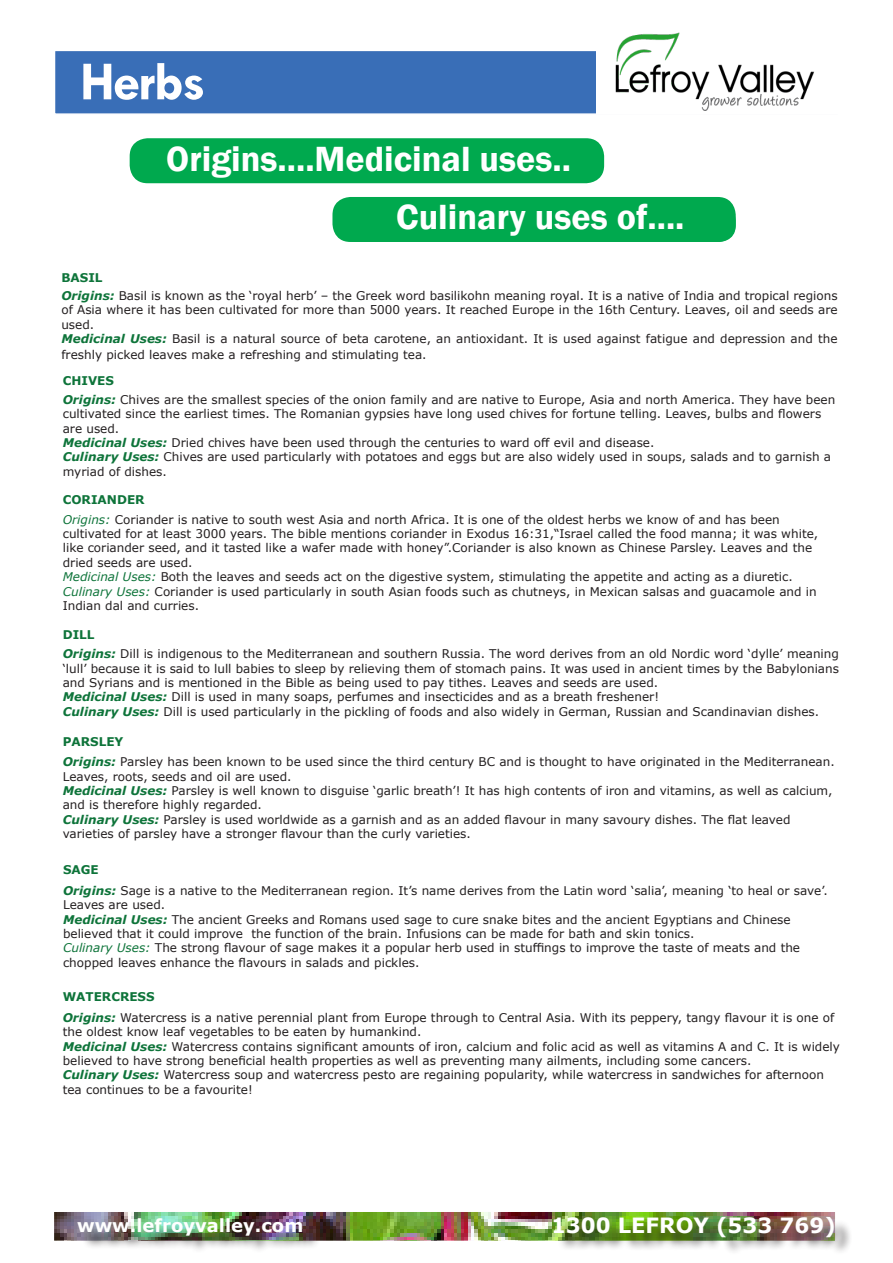
<style>
.page{position:relative;width:893px;height:1263px;background:#fff}
.page>*{position:absolute;margin:0;border:0;box-sizing:border-box;transform-origin:0 0}
.t1{font:700 55.5px "Tw Cen";letter-spacing:-.03em;color:#fff}
.t2{font:600 36px "Franklin Gothic";color:#fff}
.t3{font:700 21px "Verdana";color:#fff}
.t4{font:700 18px "Verdana";color:#fff}
.t5{font:12px/14.4px "Verdana";color:#231f20}
.t6{font:700 12px "Verdana";color:#0e743a}
.s1{font-weight:700;font-style:italic;color:#0e743a}
.s2{font-style:italic;color:#0e743a}
</style>
<div class="page">
<div style="left:130px;top:138px;width:474px;height:45px;background:#00a94e;border-radius:18px"></div>
<div style="left:332px;top:197px;width:404px;height:45px;background:#00a94e;border-radius:18px"></div>
<div style="left:341px;top:204px;width:395px;height:38px;background:#00a94e;border-radius:17px"></div>
<div style="left:54px;top:50px;width:785px;height:65px;background:#396eb7;border:2px solid #fff"></div>
<div style="left:596px;top:50px;width:242px;height:64px;background:#fff"></div>
<img style="left:609px;top:32px;width:210px;height:83px">
<img style="left:55px;top:1213px;width:779px;height:27px">
<div style="left:51px;top:1209px;width:787px;height:35px;border:3px solid #fff"></div>
<div style="left:80px;top:1221px;width:240px;height:33px;background:#231f20;opacity:.75"></div>
<div style="left:557px;top:1219px;width:295px;height:36px;background:#231f20;opacity:.75"></div>
<p class="t1" style="left:80px;top:48px;width:127px">Herbs</p>
<p class="t2" style="left:166px;top:136px;width:406px">Origins....Medicinal uses..</p>
<p class="t2" style="left:396px;top:195px;width:290px">Culinary uses of....</p>
<p class="t6" style="left:61px;top:269px;width:43px">BASIL</p>
<p class="t5" style="left:61px;top:288px;width:778px;text-align:justify"><span class="s1">Origins:</span> Basil is known as the ‘royal herb’ – the Greek word basilikohn meaning royal. It is a native of India and tropical regions of Asia where it has been cultivated for more than 5000 years. It reached Europe in the 16th Century. Leaves, oil and seeds are used.</p>
<p class="t5" style="left:61px;top:330px;width:778px;line-height:16.2px"><span class="s1">Medicinal Uses:</span> Basil is a natural source of beta carotene, an antioxidant. It is used against fatigue and depression and the freshly picked leaves make a refreshing and stimulating tea.</p>
<p class="t6" style="left:63px;top:372px;width:53px">CHIVES</p>
<p class="t5" style="left:63px;top:392px;width:774px"><span class="s1">Origins:</span> Chives are the smallest species of the onion family and are native to Europe, Asia and north America. They have been cultivated since the earliest times. The Romanian gypsies have long used chives for fortune telling. Leaves, bulbs and flowers are used.</p>
<p class="t5" style="left:63px;top:435px;width:593px"><span class="s1">Medicinal Uses:</span> Dried chives have been used through the centuries to ward off evil and disease.</p>
<p class="t5" style="left:63px;top:450px;width:770px"><span class="s1">Culinary Uses:</span> Chives are used particularly with potatoes and eggs but are also widely used in soups, salads and to garnish a myriad of dishes.</p>
<p class="t6" style="left:63px;top:491px;width:83px">CORIANDER</p>
<p class="t5" style="left:63px;top:512px;width:757px"><span class="s2">Origins:</span> Coriander is native to south west Asia and north Africa. It is one of the oldest herbs we know of and has been cultivated for at least 3000 years. The bible mentions coriander in Exodus 16:31,“Israel called the food manna; it was white, like coriander seed, and it tasted like a wafer made with honey”.Coriander is also known as Chinese Parsley. Leaves and the dried seeds are used.</p>
<p class="t5" style="left:63px;top:570px;width:732px"><span class="s2">Medicinal Uses:</span> Both the leaves and seeds act on the digestive system, stimulating the appetite and acting as a diuretic.</p>
<p class="t5" style="left:63px;top:584px;width:755px"><span class="s2">Culinary Uses:</span> Coriander is used particularly in south Asian foods such as chutneys, in Mexican salsas and guacamole and in<br>Indian dal and curries.</p>
<p class="t6" style="left:63px;top:626px;width:33px">DILL</p>
<p class="t5" style="left:63px;top:646px;width:778px;text-align:justify"><span class="s1">Origins:</span> Dill is indigenous to the Mediterranean and southern Russia. The word derives from an old Nordic word ‘dylle’ meaning ‘lull’ because it is said to lull babies to sleep by relieving them of stomach pains. It was used in ancient times by the Babylonians and Syrians and is mentioned in the Bible as being used to pay tithes. Leaves and seeds are used.</p>
<p class="t5" style="left:63px;top:690px;width:598px"><span class="s1">Medicinal Uses:</span> Dill is used in many soaps, perfumes and insecticides and as a breath freshener!</p>
<p class="t5" style="left:63px;top:704px;width:758px"><span class="s1">Culinary Uses:</span> Dill is used particularly in the pickling of foods and also widely in German, Russian and Scandinavian dishes.</p>
<p class="t6" style="left:63px;top:733px;width:62px">PARSLEY</p>
<p class="t5" style="left:63px;top:754px;width:773px"><span class="s1">Origins:</span> Parsley has been known to be used since the third century BC and is thought to have originated in the Mediterranean.<br>Leaves, roots, seeds and oil are used.</p>
<p class="t5" style="left:63px;top:783px;width:771px"><span class="s1">Medicinal Uses:</span> Parsley is well known to disguise ‘garlic breath’! It has high contents of iron and vitamins, as well as calcium, and is therefore highly regarded.</p>
<p class="t5" style="left:63px;top:812px;width:729px"><span class="s1">Culinary Uses:</span> Parsley is used worldwide as a garnish and as an added flavour in many savoury dishes. The flat leaved varieties of parsley have a stronger flavour than the curly varieties.</p>
<p class="t6" style="left:63px;top:861px;width:37px">SAGE</p>
<p class="t5" style="left:63px;top:883px;width:766px"><span class="s1">Origins:</span> Sage is a native to the Mediterranean region. It’s name derives from the Latin word ‘salia’, meaning ‘to heal or save’.<br>Leaves are used.</p>
<p class="t5" style="left:63px;top:912px;width:729px"><span class="s1">Medicinal Uses:</span> The ancient Greeks and Romans used sage to cure snake bites and the ancient Egyptians and Chinese believed that it could improve the function of the brain. Infusions can be made for bath and skin tonics.</p>
<p class="t5" style="left:63px;top:941px;width:739px"><span class="s2">Culinary Uses:</span> The strong flavour of sage makes it a popular herb used in stuffings to improve the taste of meats and the chopped leaves enhance the flavours in salads and pickles.</p>
<p class="t6" style="left:63px;top:988px;width:93px">WATERCRESS</p>
<p class="t5" style="left:63px;top:1010px;width:773px"><span class="s1">Origins:</span> Watercress is a native perennial plant from Europe through to Central Asia. With its peppery, tangy flavour it is one of the oldest know leaf vegetables to be eaten by humankind.</p>
<p class="t5" style="left:63px;top:1039px;width:779px"><span class="s1">Medicinal Uses:</span> Watercress contains significant amounts of iron, calcium and folic acid as well as vitamins A and C. It is widely believed to have strong beneficial health properties as well as preventing many ailments, including some cancers.</p>
<p class="t5" style="left:63px;top:1068px;width:763px"><span class="s1">Culinary Uses:</span> Watercress soup and watercress pesto are regaining popularity, while watercress in sandwiches for afternoon tea continues to be a favourite!</p>
<p class="t4" style="left:77px;top:1213px;width:228px">www.lefroyvalley.com</p>
<p class="t3" style="left:551px;top:1210px;width:286px">1300 LEFROY (533 769)</p>
</div>
